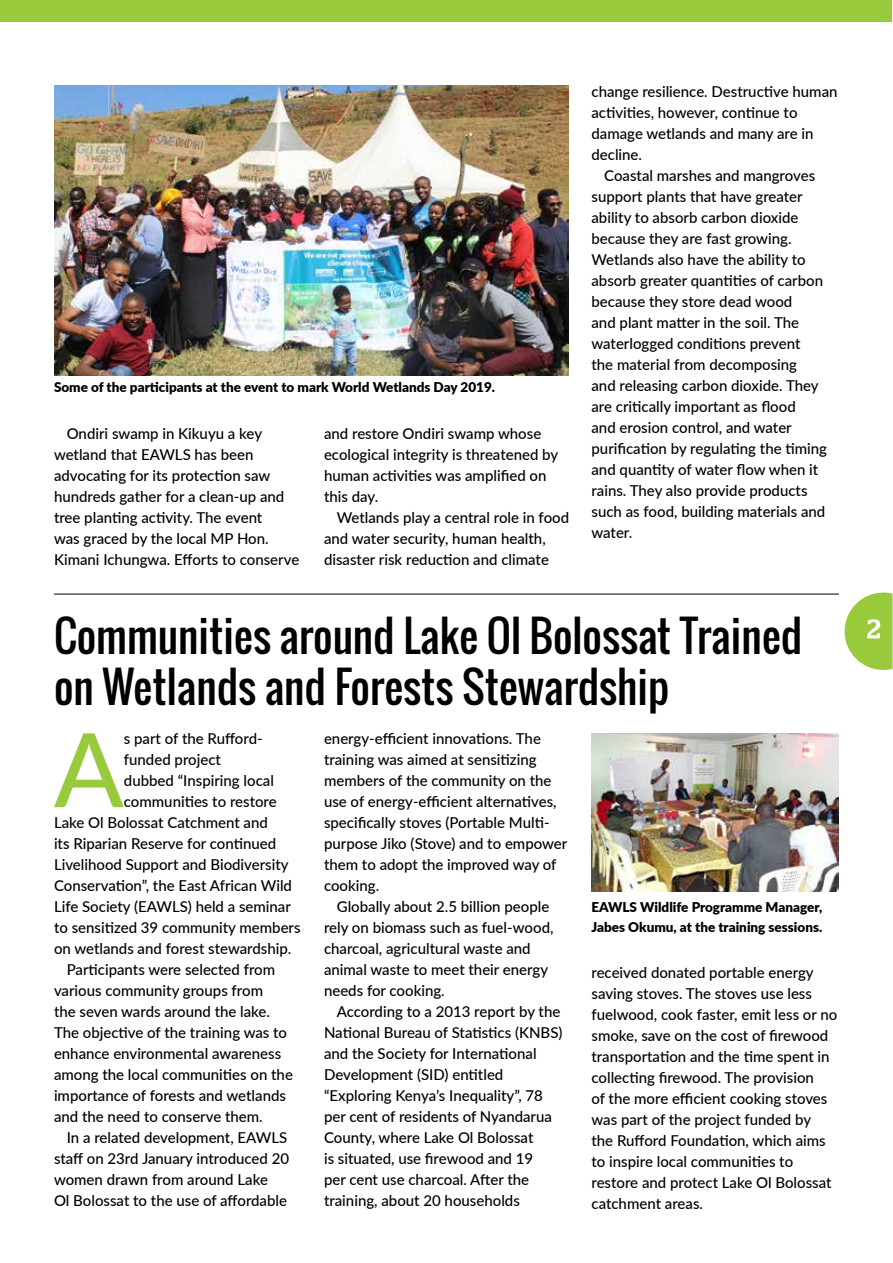
<style>
.page{position:relative;width:893px;height:1263px;background:#fff}
.page>*{position:absolute;margin:0;border:0;box-sizing:border-box;transform-origin:0 0}
.t1{font:500 102.75px "Lato";color:#99ca3c}
.t2{font:42px/51px "Oswald";color:#000}
.t3{font:500 15px/21px "Lato";color:#000}
.t4{font:900 13.5px/19.5px "Lato";color:#000}
</style>
<div class="page">
<svg style="left:845px;top:593px;width:47px;height:77px"></svg>
<div style="left:0;top:0;width:891px;height:21px;background:#99ca3c"></div>
<img style="left:54px;top:85px;width:515px;height:291px">
<hr style="left:54px;top:594px;width:785px;height:1px;background:#000">
<img style="left:591px;top:734px;width:248px;height:157px">
<p class="t4" style="left:54px;top:377px;width:443px">Some of the participants at the event to mark World Wetlands Day 2019.</p>
<p class="t3" style="left:54px;top:422px;width:247px;text-indent:13px">Ondiri swamp in Kikuyu a key wetland that EAWLS has been advocating for its protection saw hundreds gather for a clean-up and tree planting activity. The event<br>was graced by the local MP Hon.<br>Kimani Ichungwa. Efforts to conserve</p>
<p class="t3" style="left:324px;top:422px;width:236px">and restore Ondiri swamp whose ecological integrity is threatened by human activities was amplified on this day.</p>
<p class="t3" style="left:324px;top:506px;width:247px;text-indent:13px">Wetlands play a central role in food and water security, human health, disaster risk reduction and climate</p>
<p class="t3" style="left:591px;top:81px;width:248px">change resilience. Destructive human activities, however, continue to damage wetlands and many are in decline.</p>
<p class="t3" style="left:591px;top:165px;width:237px;text-indent:13px">Coastal marshes and mangroves support plants that have greater ability to absorb carbon dioxide because they are fast growing.<br>Wetlands also have the ability to absorb greater quantities of carbon because they store dead wood<br>and plant matter in the soil. The waterlogged conditions prevent<br>the material from decomposing<br>and releasing carbon dioxide. They are critically important as flood<br>and erosion control, and water purification by regulating the timing and quantity of water flow when it rains. They also provide products such as food, building materials and water.</p>
<h2 class="t2" style="left:54px;top:610px;width:750px">Communities around Lake Ol Bolossat Trained on Wetlands and Forests Stewardship</h2>
<h1 class="t1" style="left:54px;top:696px;width:71px">A</h1>
<p class="t3" style="left:124px;top:727px;width:140px">s part of the Rufford-</p>
<p class="t3" style="left:324px;top:727px;width:245px">energy-efficient innovations. The training was aimed at sensitizing members of the community on the use of energy-efficient alternatives, specifically stoves (Portable Multi&shy;purpose Jiko (Stove) and to empower them to adopt the improved way of cooking.</p>
<p class="t3" style="left:324px;top:895px;width:231px;text-indent:13px">Globally about 2.5 billion people rely on biomass such as fuel-wood, charcoal, agricultural waste and animal waste to meet their energy needs for cooking.</p>
<p class="t3" style="left:324px;top:1000px;width:240px;text-indent:13px">According to a 2013 report by the<br>National Bureau of Statistics (KNBS) and the Society for International<br>Development (SID) entitled “Exploring Kenya’s Inequality”, 78 per cent of residents of Nyandarua<br>County, where Lake Ol Bolossat<br>is situated, use firewood and 19<br>per cent use charcoal. After the training, about 20 households</p>
<p class="t3" style="left:124px;top:748px;width:99px">funded project</p>
<p class="t3" style="left:124px;top:769px;width:152px">dubbed “Inspiring local</p>
<p class="t3" style="left:124px;top:790px;width:154px">communities to restore</p>
<p class="t3" style="left:54px;top:811px;width:215px">Lake Ol Bolossat Catchment and</p>
<p class="t3" style="left:54px;top:832px;width:224px">its Riparian Reserve for continued</p>
<p class="t3" style="left:54px;top:853px;width:236px">Livelihood Support and Biodiversity</p>
<p class="t3" style="left:54px;top:874px;width:240px">Conservation”, the East African Wild</p>
<p class="t3" style="left:54px;top:895px;width:238px">Life Society (EAWLS) held a seminar</p>
<p class="t3" style="left:54px;top:916px;width:248px">to sensitized 39 community members</p>
<p class="t3" style="left:54px;top:937px;width:239px">on wetlands and forest stewardship.</p>
<p class="t3" style="left:67px;top:958px;width:210px">Participants were selected from</p>
<p class="t3" style="left:54px;top:979px;width:211px">various community groups from</p>
<p class="t3" style="left:54px;top:1000px;width:218px">the seven wards around the lake.</p>
<p class="t3" style="left:54px;top:1021px;width:235px">The objective of the training was to</p>
<p class="t3" style="left:54px;top:1042px;width:229px">enhance environmental awareness</p>
<p class="t3" style="left:54px;top:1063px;width:240px">among the local communities on the</p>
<p class="t3" style="left:54px;top:1084px;width:233px">importance of forests and wetlands</p>
<p class="t3" style="left:54px;top:1105px;width:210px">and the need to conserve them.</p>
<p class="t3" style="left:67px;top:1126px;width:222px">In a related development, EAWLS</p>
<p class="t3" style="left:54px;top:1147px;width:237px">staff on 23rd January introduced 20</p>
<p class="t3" style="left:54px;top:1168px;width:215px">women drawn from around Lake</p>
<p class="t3" style="left:54px;top:1189px;width:235px">Ol Bolossat to the use of affordable</p>
<p class="t4" style="left:591px;top:897px;width:232px">EAWLS Wildlife Programme Manager,<br>Jabes Okumu, at the training sessions.</p>
<p class="t3" style="left:591px;top:962px;width:247px">received donated portable energy saving stoves. The stoves use less fuelwood, cook faster, emit less or no smoke, save on the cost of firewood transportation and the time spent in collecting firewood. The provision<br>of the more efficient cooking stoves was part of the project funded by<br>the Rufford Foundation, which aims to inspire local communities to restore and protect Lake Ol Bolossat catchment areas.</p>
</div>
